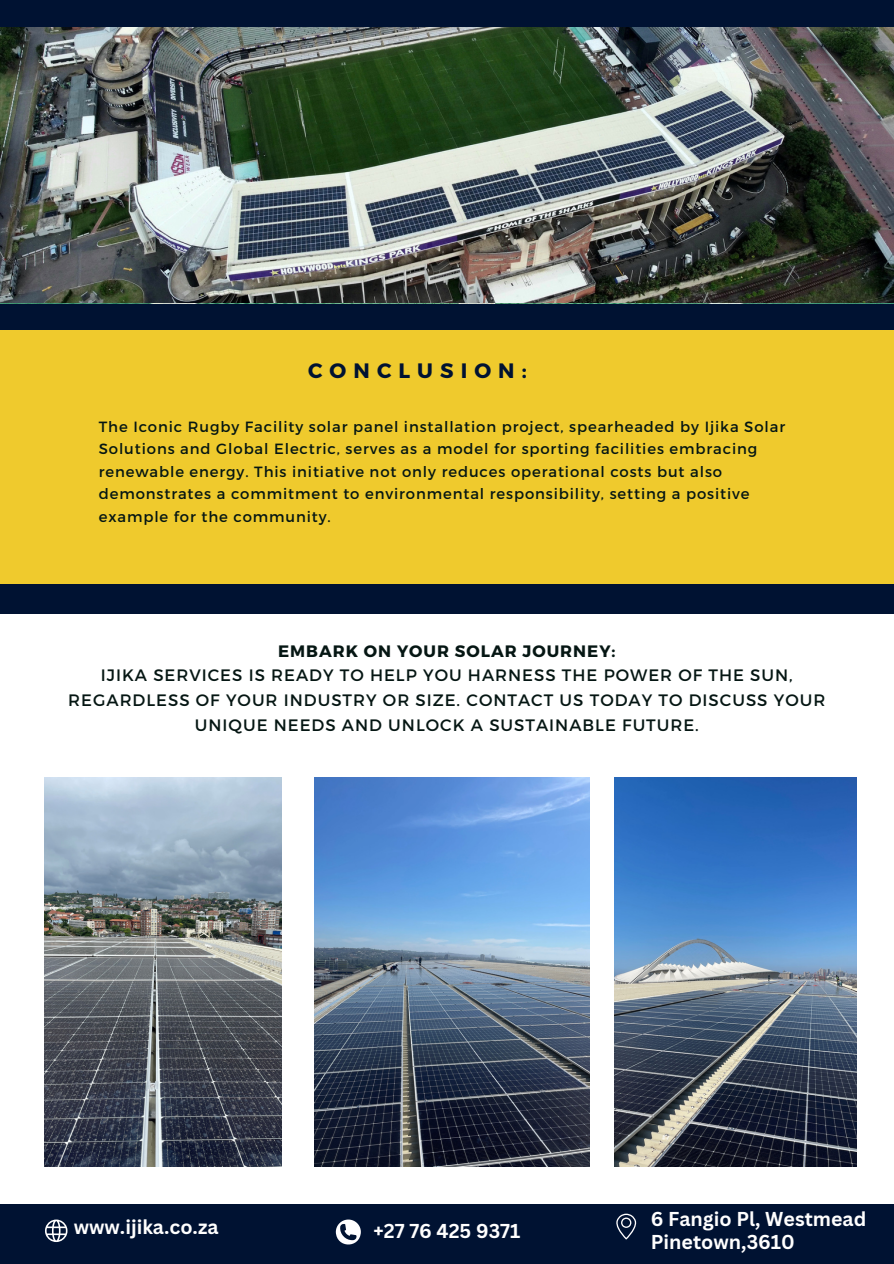
<style>
.page{position:relative;width:894px;height:1264px;background:#fff}
.page>*{position:absolute;margin:0;border:0;box-sizing:border-box;transform-origin:0 0}
.t1{font:700 37.5px "Poppins";color:#fff}
.t2{font:700 20.85px "Montserrat";letter-spacing:.34em;color:#001232}
.t3{font:700 19.5px/22.5px "Canva Sans";color:#fff}
.t4{font:16.5px/24.8px "Montserrat";letter-spacing:.06em;color:#051613;text-align:center}
.t5{font:14.85px/22.5px "Montserrat";letter-spacing:.06em;color:#051613}
.s1{font-weight:700}
</style>
<div class="page">
<img style="left:614px;top:777px;width:242px;height:389px">
<img style="left:314px;top:777px;width:275px;height:389px">
<div style="left:0;top:583px;width:893px;height:30px;background:#001232"></div>
<img style="left:45px;top:777px;width:236px;height:389px">
<div style="left:0;top:303px;width:893px;height:27px;background:#001232"></div>
<div style="left:0;top:330px;width:893px;height:254px;background:#efca2d"></div>
<div style="left:0;top:1204px;width:893px;height:59px;background:#001232"></div>
<svg style="left:616px;top:1213px;width:20px;height:26px"></svg>
<svg style="left:336px;top:1219px;width:24px;height:26px"></svg>
<svg style="left:45px;top:1219px;width:22px;height:22px"></svg>
<div style="left:0;top:0;width:893px;height:27px;background:#001232"></div>
<img style="left:0;top:27px;width:893px;height:276px">
<p class="t2" style="left:308px;top:357px;width:220px">CONCLUSION:</p>
<h2 class="t5" style="left:99px;top:414px;width:687px">The Iconic Rugby Facility solar panel installation project, spearheaded by Ijika Solar Solutions and Global Electric, serves as a model for sporting facilities embracing renewable energy. This initiative not only reduces operational costs but also demonstrates a commitment to environmental responsibility, setting a positive example for the community.</h2>
<h4 class="t4" style="left:68px;top:637px;width:758px"><span class="s1">EMBARK ON YOUR SOLAR JOURNEY:<br></span>IJIKA SERVICES IS READY TO HELP YOU HARNESS THE POWER OF THE SUN, REGARDLESS OF YOUR INDUSTRY OR SIZE. CONTACT US TODAY TO DISCUSS YOUR UNIQUE NEEDS AND UNLOCK A SUSTAINABLE FUTURE.</h4>
<p class="t1" style="left:330px;top:1200px;width:114px">02/04</p>
<h1 class="t3" style="left:74px;top:1215px;width:146px">www.ijika.co.za</h1>
<h3 class="t3" style="left:373px;top:1218px;width:148px">+27 76 425 9371</h3>
<p class="t3" style="left:650px;top:1207px;width:217px">6 Fangio Pl, Westmead<br>Pinetown,3610</p>
</div>
